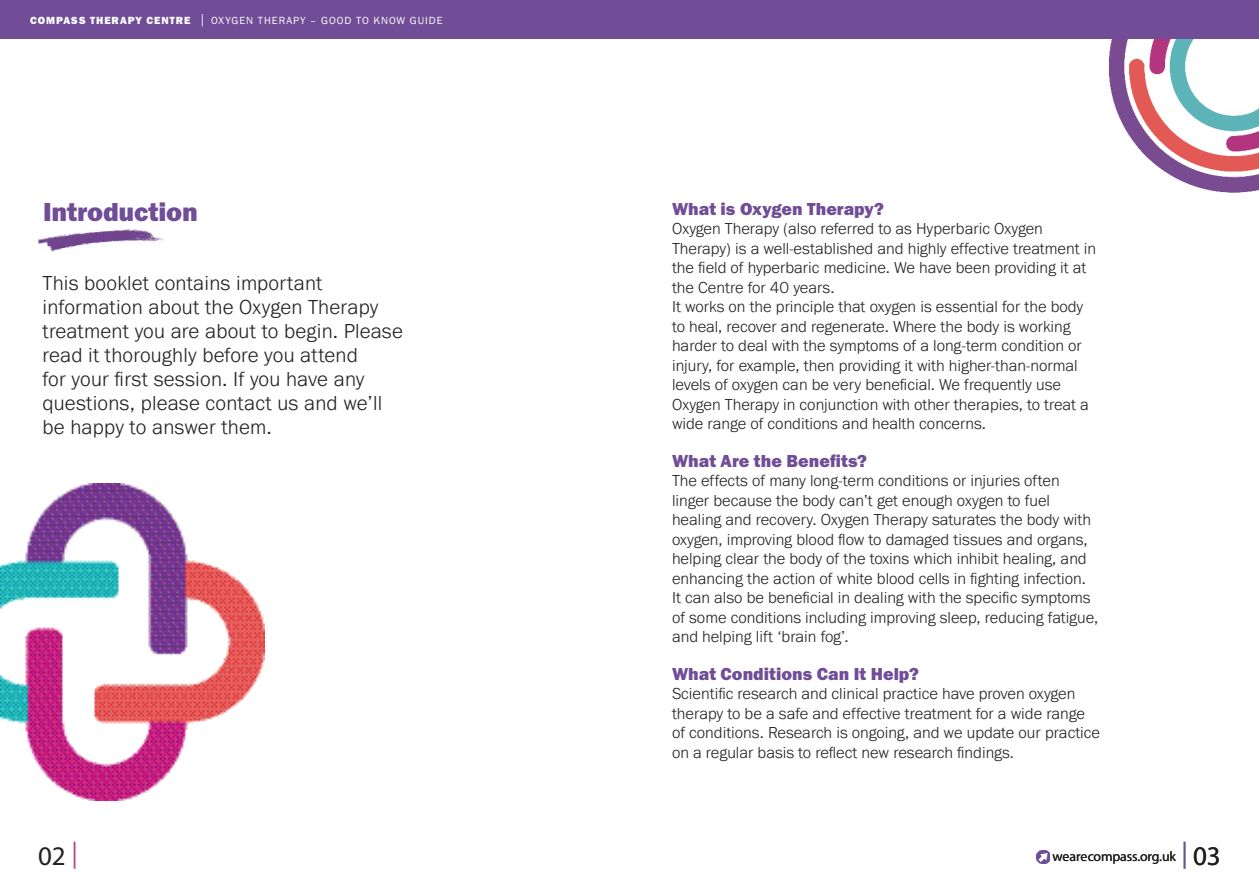
<style>
.page{position:relative;width:1259px;height:893px;background:#fff}
.page>*{position:absolute;margin:0;border:0;box-sizing:border-box;transform-origin:0 0}
.t1{font:27px "Franklin Gothic URW Hea";letter-spacing:-.01em;color:#704d96}
.t2{font:27px "Myriad Pro";color:#231f20}
.t3{font:300 21px/24px "Franklin Gothic URW";letter-spacing:.01em;color:#231f20}
.t4{font:18px "Franklin Gothic URW Hea";color:#704d96}
.t5{font:300 16.5px/19.5px "Franklin Gothic URW";color:#231f20}
.t6{font:13.8px "Myriad Pro";letter-spacing:-.01em;color:#231f20}
.t7{font:10.8px "Franklin Gothic URW Boo";letter-spacing:.09em;color:#fff}
.s1{font-family:"Franklin Gothic URW Hea"}
.s2{font-family:"Franklin Gothic URW";font-weight:300;font-size:14.85px}
.s3{color:#b54a91}
.s4{font-size:27px;color:#704d96}
.s5{font-size:27px}
</style>
<div class="page">
<img style="left:38px;top:229px;width:126px;height:23px">
<svg style="left:1036px;top:851px;width:13px;height:13px"></svg>
<img style="left:1106px;top:38px;width:153px;height:155px">
<div style="left:0;top:0;width:1259px;height:38px;background:#704d96"></div>
<img style="left:0;top:484px;width:265px;height:317px">
<p class="t7" style="left:30px;top:13px;width:414px"><span class="s1">COMPASS THERAPY CENTRE</span> <span class="s2">|</span> OXYGEN THERAPY – GOOD TO KNOW GUIDE</p>
<p class="t1" style="left:43px;top:194px;width:156px">Introduction</p>
<p class="t3" style="left:43px;top:271px;width:362px">This booklet contains important information about the Oxygen Therapy treatment you are about to begin. Please read it thoroughly before you attend<br>for your first session. If you have any questions, please contact us and we’ll be happy to answer them.</p>
<p class="t2" style="left:38px;top:840px;width:41px">02 <span class="s3">|</span></p>
<p class="t4" style="left:672px;top:197px;width:213px">What is Oxygen Therapy?</p>
<p class="t5" style="left:672px;top:218px;width:425px">Oxygen Therapy (also referred to as Hyperbaric Oxygen Therapy) is a well-established and highly effective treatment in the field of hyperbaric medicine. We have been providing it at the Centre for 40 years.</p>
<p class="t5" style="left:672px;top:296px;width:418px">It works on the principle that oxygen is essential for the body to heal, recover and regenerate. Where the body is working harder to deal with the symptoms of a long-term condition or injury, for example, then providing it with higher-than-normal levels of oxygen can be very beneficial. We frequently use Oxygen Therapy in conjunction with other therapies, to treat a wide range of conditions and health concerns.</p>
<p class="t4" style="left:672px;top:449px;width:196px">What Are the Benefits?</p>
<p class="t5" style="left:672px;top:470px;width:428px">The effects of many long-term conditions or injuries often linger because the body can’t get enough oxygen to fuel healing and recovery. Oxygen Therapy saturates the body with oxygen, improving blood flow to damaged tissues and organs, helping clear the body of the toxins which inhibit healing, and enhancing the action of white blood cells in fighting infection.<br>It can also be beneficial in dealing with the specific symptoms of some conditions including improving sleep, reducing fatigue, and helping lift ‘brain fog’.</p>
<p class="t4" style="left:672px;top:662px;width:248px">What Conditions Can It Help?</p>
<p class="t5" style="left:672px;top:683px;width:430px">Scientific research and clinical practice have proven oxygen therapy to be a safe and effective treatment for a wide range of conditions. Research is ongoing, and we update our practice on a regular basis to reflect new research findings.</p>
<p class="t6" style="left:1052px;top:848px;width:170px">we are compass.org.uk <span class="s4">|</span> <span class="s5">03</span></p>
</div>
